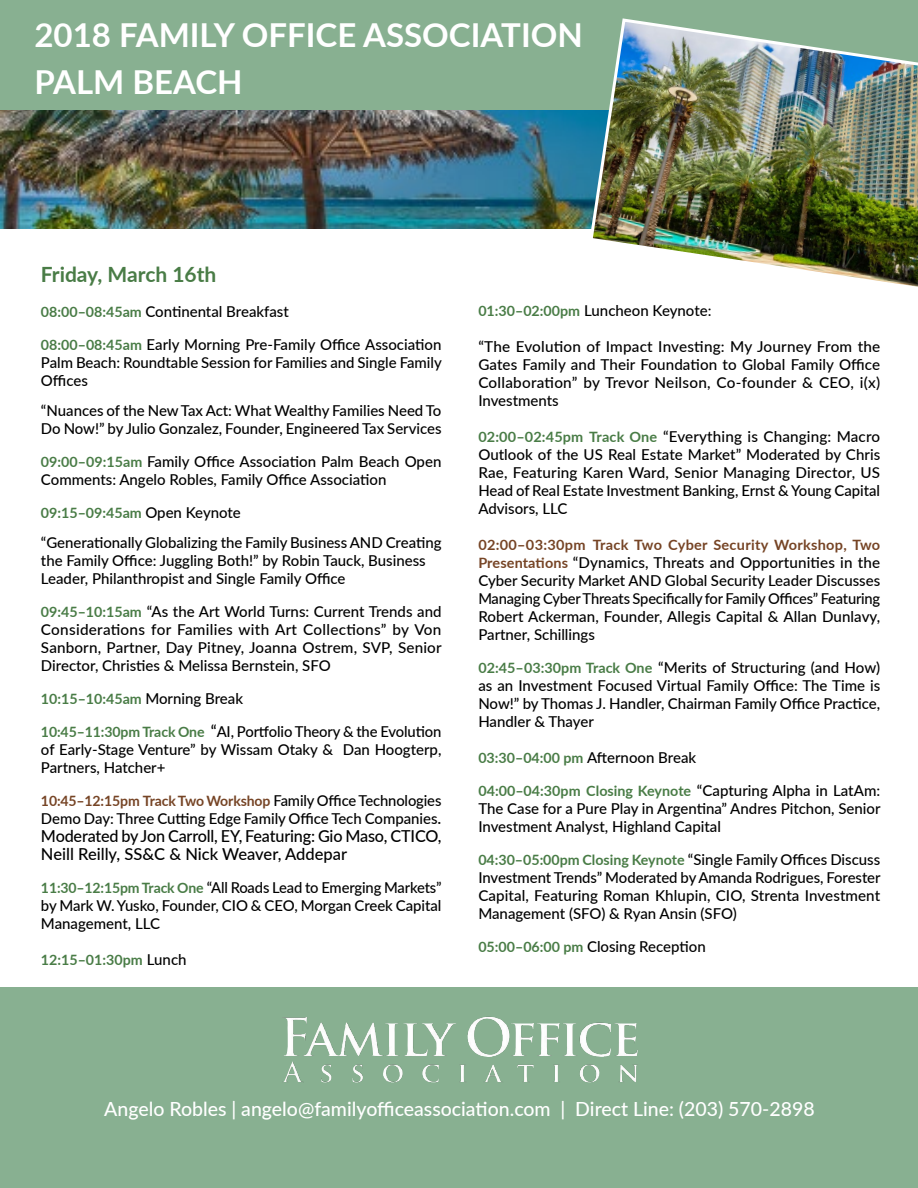
<style>
.page{position:relative;width:918px;height:1188px;background:#fff}
.page>*{position:absolute;margin:0;border:0;box-sizing:border-box;transform-origin:0 0}
.t1{font:700 33px/46.5px "Lato";color:#fff}
.t2{font:700 21px "Lato";color:#497c46}
.t3{font:500 19.5px "Lato";color:#fff}
.t4{font:500 16.5px/18px "Lato";letter-spacing:-.01em;color:#000}
.t5{font:500 15px/18px "Lato";color:#000;text-align:justify}
.t6{font:700 14.25px "Lato";color:#497c46}
.t7{font:700 14.25px "Lato";letter-spacing:-.01em;color:#764425}
.t8{font:700 14.25px "Lato";letter-spacing:.01em;color:#764425}
.s1{font-weight:700;font-size:14.25px;color:#497c46}
.s2{font-weight:500;font-size:15px;color:#000}
.s3{font-size:16.5px}
.s4{font-weight:700;font-size:14.25px;color:#764425}
</style>
<div class="page">
<div style="left:0;top:987px;width:918px;height:201px;background:#88b091"></div>
<div style="left:0;top:0;width:918px;height:110px;background:#88b091"></div>
<img style="left:0;top:110px;width:588px;height:119px">
<img style="left:283px;top:1016px;width:227px;height:41px">
<img style="left:588px;top:18px;width:330px;height:269px">
<h1 class="t1" style="left:34px;top:11px;width:550px">2018 FAMILY OFFICE ASSOCIATION<br>PALM BEACH</h1>
<h2 class="t2" style="left:41px;top:259px;width:177px">Friday, March 16th</h2>
<p class="t5" style="left:41px;top:302px;width:249px"><span class="s1">08:00–08:45am</span> Continental Breakfast</p>
<p class="t5" style="left:41px;top:335px;width:402px"><span class="s1">08:00–08:45am</span> Early Morning Pre-Family Office Association Palm Beach: Roundtable Session for Families and Single Family Offices</p>
<p class="t5" style="left:41px;top:401px;width:402px">“Nuances of the New Tax Act: What Wealthy Families Need To<br>Do Now!” by Julio Gonzalez, Founder, Engineered Tax Services</p>
<p class="t5" style="left:41px;top:452px;width:402px"><span class="s1">09:00–09:15am</span> Family Office Association Palm Beach Open<br>Comments: Angelo Robles, Family Office Association</p>
<p class="t6" style="left:41px;top:502px;width:201px">09:15–09:45am <span class="s2">Open Keynote</span></p>
<p class="t5" style="left:41px;top:533px;width:402px;text-align:left">“Generationally Globalizing the Family Business AND Creating the Family Office: Juggling Both!” by Robin Tauck, Business<br>Leader, Philanthropist and Single Family Office</p>
<p class="t5" style="left:41px;top:602px;width:402px"><span class="s1">09:45–10:15am</span> “As the Art World Turns: Current Trends and Considerations for Families with Art Collections” by Von Sanborn, Partner, Day Pitney, Joanna Ostrem, SVP, Senior Director, Christies &amp; Melissa Bernstein, SFO</p>
<p class="t6" style="left:41px;top:688px;width:204px">10:15–10:45am <span class="s2">Morning Break</span></p>
<p class="t5" style="left:41px;top:722px;width:402px"><span class="s1">10:45–11:30pm Track One</span> <span class="s3">“</span>AI, Portfolio Theory &amp; the Evolution of Early-Stage Venture” by Wissam Otaky &amp; Dan Hoogterp, Partners, Hatcher+</p>
<p class="t7" style="left:41px;top:790px;width:402px">10:45–12:15pm Track Two Workshop <span class="s2">Family Office Technologies</span></p>
<p class="t5" style="left:41px;top:809px;width:402px">Demo Day: Three Cutting Edge Family Office Tech Companies<span class="s3">.</span></p>
<p class="t4" style="left:41px;top:826px;width:402px">Moderated by Jon Carroll, EY, Featuring: Gio Maso, CTICO,<br>Neill Reilly, SS&amp;C &amp; Nick Weaver, Addepar</p>
<p class="t5" style="left:41px;top:878px;width:402px"><span class="s1">11:30–12:15pm Track One</span> “All Roads Lead to Emerging Markets” by Mark W. Yusko, Founder, CIO &amp; CEO, Morgan Creek Capital Management, LLC</p>
<p class="t6" style="left:41px;top:949px;width:147px">12:15–01:30pm <span class="s2">Lunch</span></p>
<p class="t5" style="left:478px;top:301px;width:235px"><span class="s1">01:30–02:00pm</span> Luncheon Keynote:</p>
<p class="t5" style="left:478px;top:337px;width:403px">“The Evolution of Impact Investing: My Journey From the Gates Family and Their Foundation to Global Family Office Collaboration” by Trevor Neilson, Co-founder &amp; CEO, i(x)<br>Investments</p>
<p class="t5" style="left:478px;top:427px;width:403px"><span class="s1">02:00–02:45pm Track One</span> “Everything is Changing: Macro Outlook of the US Real Estate Market” Moderated by Chris Rae, Featuring Karen Ward, Senior Managing Director, US Head of Real Estate Investment Banking, Ernst &amp; Young Capital Advisors, LLC</p>
<p class="t8" style="left:478px;top:534px;width:403px">02:00–03:30pm Track Two Cyber Security Workshop, Two</p>
<p class="t5" style="left:478px;top:553px;width:403px"><span class="s4">Presentations</span> “Dynamics, Threats and Opportunities in the Cyber Security Market AND Global Security Leader Discusses Managing Cyber Threats Specifically for Family Offices” Featuring Robert Ackerman, Founder, Allegis Capital &amp; Allan Dunlavy, Partner, Schillings</p>
<p class="t5" style="left:478px;top:658px;width:403px"><span class="s1">02:45–03:30pm Track One</span> “Merits of Structuring (and How) as an Investment Focused Virtual Family Office: The Time is Now!” by Thomas J. Handler, Chairman Family Office Practice, Handler &amp; Thayer</p>
<p class="t5" style="left:478px;top:748px;width:219px"><span class="s1">03:30–04:00 pm</span> Afternoon Break</p>
<p class="t6" style="left:478px;top:780px;width:403px">04:00–04:30pm Closing Keynote <span class="s2">“Capturing Alpha in LatAm:</span></p>
<p class="t5" style="left:478px;top:799px;width:404px">The Case for a Pure Play in Argentina” Andres Pitchon, Senior<br>Investment Analyst, Highland Capital</p>
<p class="t6" style="left:478px;top:849px;width:403px">04:30–05:00pm Closing Keynote <span class="s2">“Single Family Offices Discuss</span></p>
<p class="t5" style="left:478px;top:868px;width:404px">Investment Trends” Moderated by Amanda Rodrigues, Forester Capital, Featuring Roman Khlupin, CIO, Strenta Investment Management (SFO) &amp; Ryan Ansin (SFO)</p>
<p class="t5" style="left:478px;top:937px;width:229px"><span class="s1">05:00–06:00 pm</span> Closing Reception</p>
<h3 class="t3" style="left:104px;top:1095px;width:712px">Angelo Robles | angelo@familyofficeassociation.com | Direct Line: (203) 570-2898</h3>
</div>
